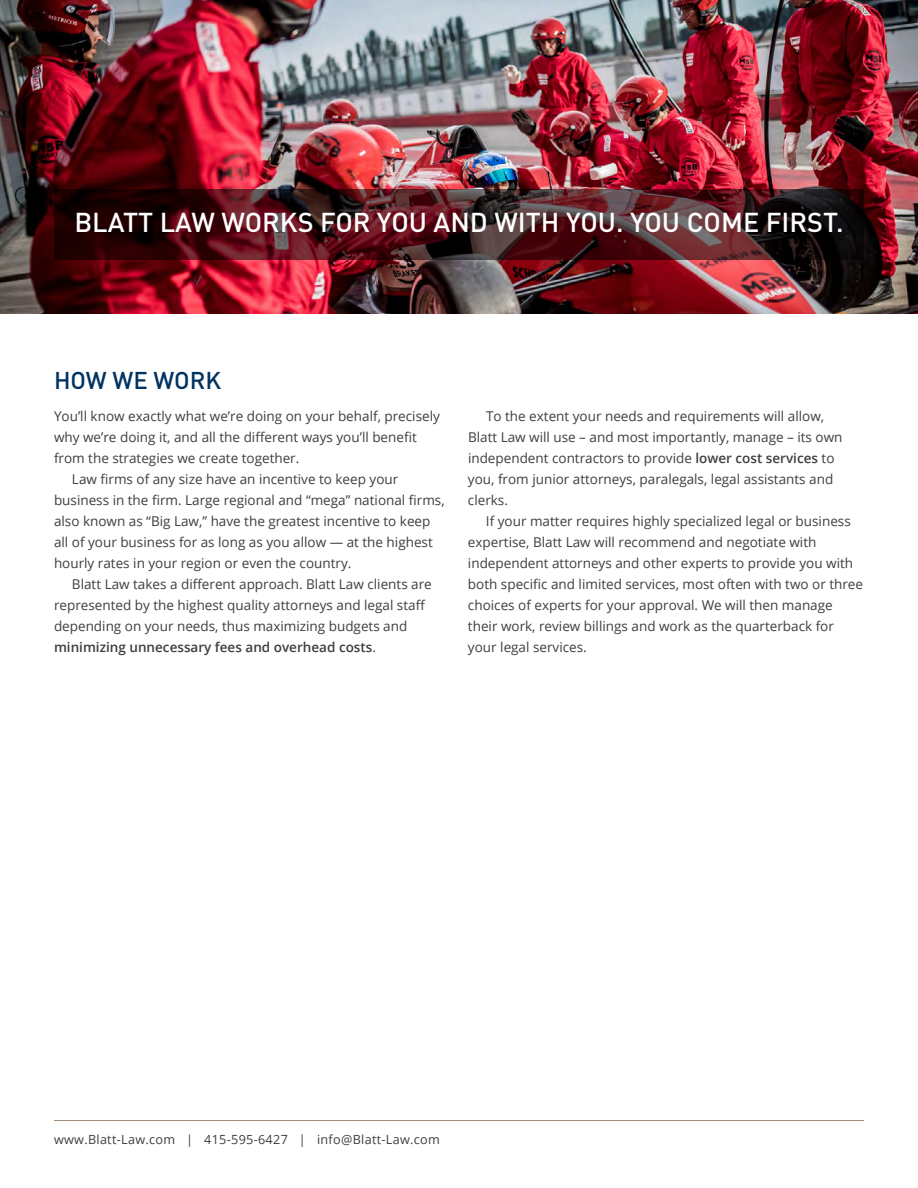
<style>
.page{position:relative;width:918px;height:1188px;background:#fff}
.page>*{position:absolute;margin:0;border:0;box-sizing:border-box;transform-origin:0 0}
.BL_headline{font:500 27px "DIN";color:#fff}
.BL_section_title{font:500 24px "DIN";color:#003361}
.BL_body{font:13.5px/21px "Open Sans";color:#3e3e3f}
.t1{font:12.6px "Open Sans";letter-spacing:.025em;color:#3e3e3f}
.s1{font-weight:600}
</style>
<div class="page">
<hr style="left:54px;top:1120px;width:810px;height:1px;background:#9e8e7a">
<img style="left:0;top:0;width:918px;height:313px">
<svg style="left:54px;top:189px;width:810px;height:71px;background:#41181c"></svg>
<p class="BL_headline" style="left:74px;top:205px;width:771px">BLATT LAW WORKS FOR YOU AND WITH YOU. YOU COME FIRST.</p>
<p class="BL_section_title" style="left:54px;top:365px;width:169px">HOW WE WORK</p>
<p class="BL_body" style="left:54px;top:406px;width:387px">You’ll know exactly what we’re doing on your behalf, precisely why we’re doing it, and all the different ways you’ll benefit from the strategies we create together.</p>
<p class="BL_body" style="left:54px;top:469px;width:392px;text-indent:18px">Law firms of any size have an incentive to keep your business in the firm. Large regional and “mega” national firms, also known as “Big Law,” have the greatest incentive to keep all of your business for as long as you allow — at the highest hourly rates in your region or even the country.</p>
<p class="BL_body" style="left:54px;top:574px;width:379px;text-indent:18px">Blatt Law takes a different approach. Blatt Law clients are represented by the highest quality attorneys and legal staff depending on your needs, thus maximizing budgets and <span class="s1">minimizing unnecessary fees and overhead costs</span>.</p>
<p class="BL_body" style="left:468px;top:406px;width:376px;text-indent:18px">To the extent your needs and requirements will allow, Blatt Law will use – and most importantly, manage – its own independent contractors to provide <span class="s1">lower cost services</span> to you, from junior attorneys, paralegals, legal assistants and clerks.</p>
<p class="BL_body" style="left:468px;top:511px;width:397px;text-indent:18px">If your matter requires highly specialized legal or business expertise, Blatt Law will recommend and negotiate with independent attorneys and other experts to provide you with both specific and limited services, most often with two or three choices of experts for your approval. We will then manage their work, review billings and work as the quarterback for your legal services.</p>
<p class="t1" style="left:54px;top:1130px;width:387px">www.Blatt-Law.com | 415-595-6427 | info@Blatt-Law.com</p>
</div>
